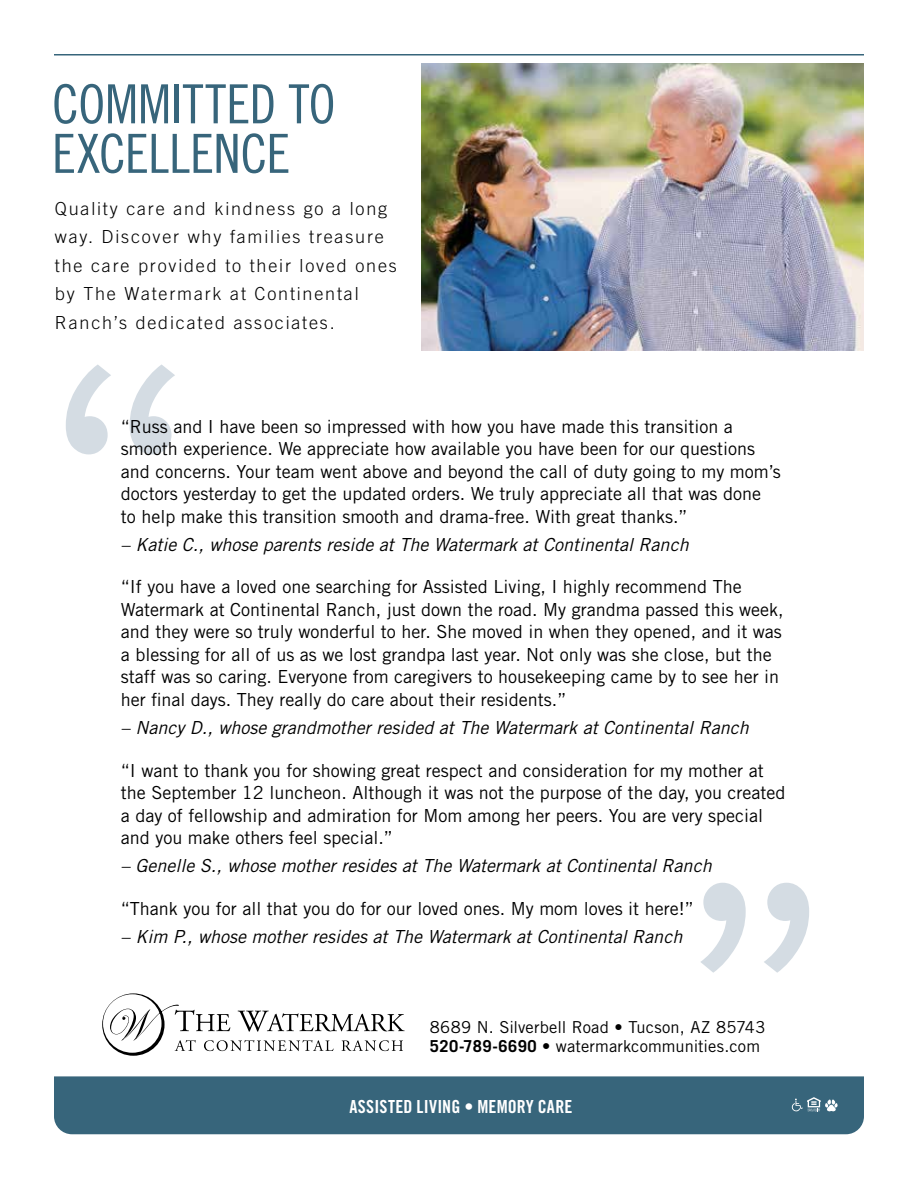
<style>
.page{position:relative;width:918px;height:1188px;background:#fff}
.page>*{position:absolute;margin:0;border:0;box-sizing:border-box;transform-origin:0 0}
.t1{font:300 450px "Proxima Nova A";color:#d4dce3}
.t2{font:54px/49.5px "Trade Gothic Cond Eighteen";letter-spacing:-.005em;color:#37657b}
.t3{font:18px/22.5px "Trade Gothic";color:#000}
.t4{font:italic 18px "Trade Gothic";color:#000}
.t5{font:300 18px/28.5px "Trade Gothic";letter-spacing:.1em;color:#000}
.t6{font:18px "Trade Gothic Bold Cond Twenty";letter-spacing:.01em;color:#fff}
.t7{font:16.5px/19.8px "Trade Gothic";letter-spacing:.01em;color:#000}
.s1{font-weight:700}
</style>
<div class="page">
<img style="left:421px;top:63px;width:443px;height:288px">
<svg style="left:102px;top:993px;width:303px;height:63px"></svg>
<div style="left:54px;top:1076px;width:810px;height:58px;background:#37657b"></div>
<svg style="left:792px;top:1097px;width:46px;height:14px"></svg>
<hr style="left:54px;top:54px;width:810px;height:2px;background:#37657b">
<h2 class="t2" style="left:52px;top:79px;width:285px">COMMITTED TO<br>EXCELLENCE</h2>
<p class="t5" style="left:55px;top:194px;width:343px">Quality care and kindness go a long way. Discover why families treasure the care provided to their loved ones by The Watermark at Continental Ranch’s dedicated associates.</p>
<h1 class="t1" style="left:39px;top:271px;width:164px">“</h1>
<p class="t3" style="left:121px;top:415px;width:661px">“Russ and I have been so impressed with how you have made this transition a smooth experience. We appreciate how available you have been for our questions and concerns. Your team went above and beyond the call of duty going to my mom’s doctors yesterday to get the updated orders. We truly appreciate all that was done<br>to help make this transition smooth and drama-free. With great thanks.”</p>
<p class="t4" style="left:121px;top:533px;width:569px">– Katie C., whose parents reside at The Watermark at Continental Ranch</p>
<p class="t3" style="left:121px;top:576px;width:664px">“If you have a loved one searching for Assisted Living, I highly recommend The Watermark at Continental Ranch, just down the road. My grandma passed this week, and they were so truly wonderful to her. She moved in when they opened, and it was a blessing for all of us as we lost grandpa last year. Not only was she close, but the staff was so caring. Everyone from caregivers to housekeeping came by to see her in her final days. They really do care about their residents.”</p>
<p class="t4" style="left:121px;top:717px;width:629px">– Nancy D., whose grandmother resided at The Watermark at Continental Ranch</p>
<p class="t3" style="left:121px;top:759px;width:666px">“I want to thank you for showing great respect and consideration for my mother at the September 12 luncheon. Although it was not the purpose of the day, you created a day of fellowship and admiration for Mom among her peers. You are very special and you make others feel special.”</p>
<p class="t4" style="left:121px;top:855px;width:592px">– Genelle S., whose mother resides at The Watermark at Continental Ranch</p>
<p class="t3" style="left:121px;top:897px;width:574px">“Thank you for all that you do for our loved ones. My mom loves it here!”</p>
<p class="t4" style="left:121px;top:925px;width:563px">– Kim P., whose mother resides at The Watermark at Continental Ranch</p>
<h1 class="t1" style="left:674px;top:790px;width:164px">”</h1>
<p class="t7" style="left:430px;top:1017px;width:337px">8689 N. Silverbell Road • Tucson, AZ 85743<br><span class="s1">520-789-6690</span> • watermarkcommunities.com</p>
<p class="t6" style="left:349px;top:1095px;width:225px">ASSISTED LIVING • MEMORY CARE</p>
</div>
